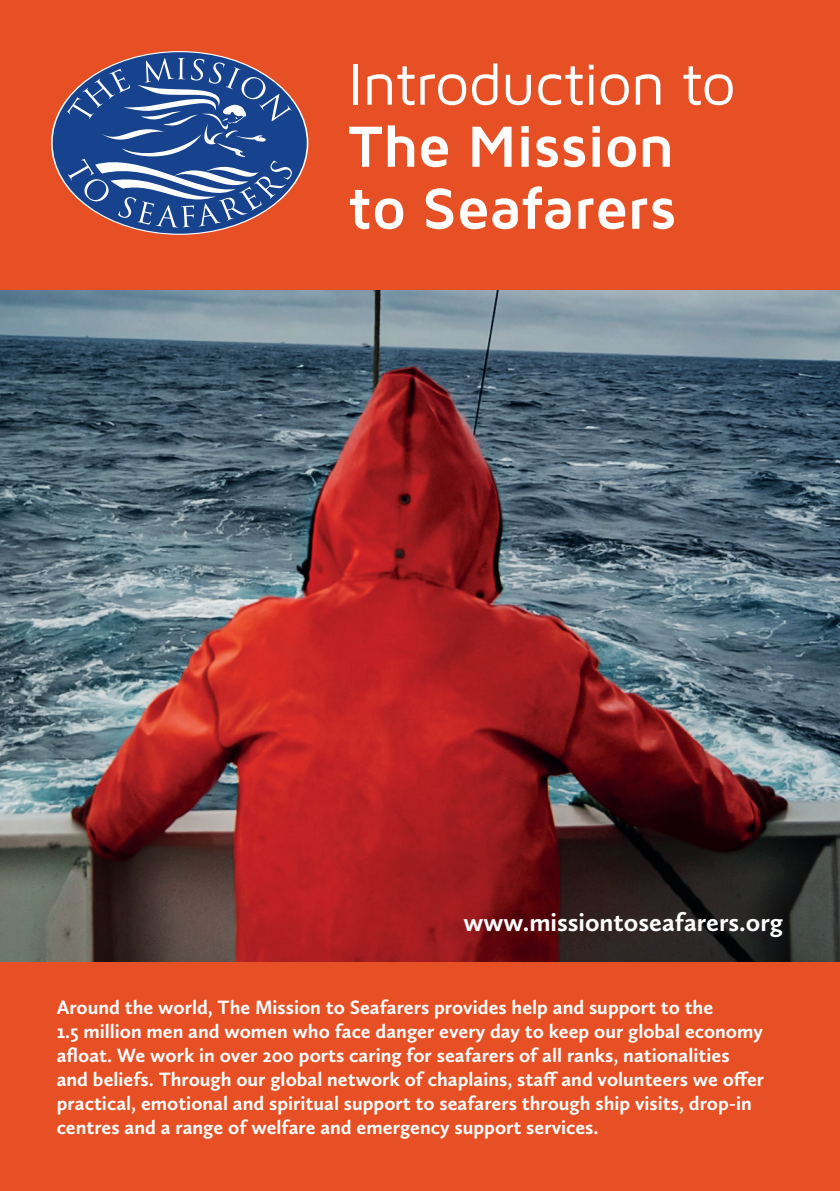
<style>
.page{position:relative;width:840px;height:1191px;background:#fff}
.page>*{position:absolute;margin:0;border:0;box-sizing:border-box;transform-origin:0 0}
.t1{font:700 60px/62px "Maven Pro";letter-spacing:-.015em;color:#fff}
.t2{font:700 26px "Calluna Sans";color:#fff}
.t3{font:700 20px/24px "Calluna Sans";color:#fff}
.s1{font-weight:400}
</style>
<div class="page">
<img style="left:0;top:289px;width:839px;height:673px">
<div style="left:0;top:0;width:839px;height:289px;background:#e75024"></div>
<div style="left:53px;top:52px;width:253px;height:182px;background:#16428e;border-radius:50%"></div>
<svg style="left:67px;top:58px;width:225px;height:169px"></svg>
<div style="left:0;top:962px;width:839px;height:229px;background:#e75024"></div>
<p class="t1" style="left:348px;top:51px;width:388px"><span class="s1">Introduction to<br></span>The Mission to Seafarers</p>
<p class="t2" style="left:463px;top:906px;width:321px">www.missiontoseafarers.org</p>
<p class="t3" style="left:57px;top:995px;width:708px">Around the world, The Mission to Seafarers provides help and support to the<br>1.5 million men and women who face danger every day to keep our global economy afloat. We work in over 200 ports caring for seafarers of all ranks, nationalities and beliefs. Through our global network of chaplains, staff and volunteers we offer practical, emotional and spiritual support to seafarers through ship visits, drop-in centres and a range of welfare and emergency support services.</p>
</div>
